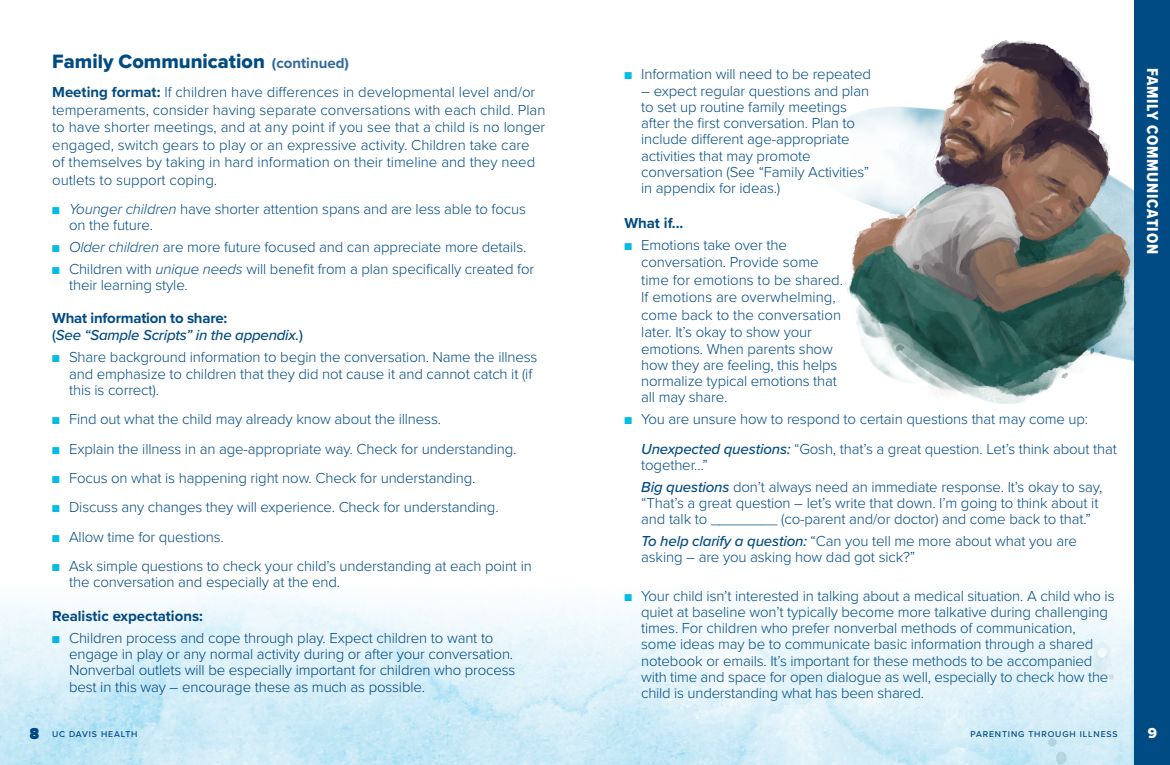
<style>
.page{position:relative;width:1170px;height:765px;background:#fff}
.page>*{position:absolute;margin:0;border:0;box-sizing:border-box;transform-origin:0 0}
.t1{font:20px "Proxima Nova Extrabld";color:#004b84}
.t2{font:16.25px "Proxima Nova Cond Extrabld";letter-spacing:.05em;color:#fff}
.t3{font:300 15px/16.2px "Proxima Nova";letter-spacing:-.01em;color:#004b84}
.t4{font:italic 500 15px/17.5px "Proxima Nova";letter-spacing:-.015em;color:#004b84}
.t5{font:700 15px "Proxima Nova";color:#004b84}
.t6{font:15px "Proxima Nova Extrabld";color:#fff}
.t7{font:15px "Proxima Nova Extrabld";color:#004b84}
.t8{font:500 8.75px "Proxima Nova";letter-spacing:.1em;color:#004b84}
.s1{font-family:"Proxima Nova";font-weight:700;font-size:15px;color:#31689d}
.s2{font-weight:700}
.s3{color:#02bce8}
.s4{font-style:italic}
.s5{font-weight:700;font-style:normal}
.s6{font-style:normal}
.s7{font-weight:500;font-style:italic}
</style>
<div class="page">
<img style="left:842px;top:17px;width:293px;height:403px">
<img style="left:0;top:582px;width:1135px;height:183px">
<div style="left:1135px;top:0;width:35px;height:765px;background:#004b84"></div>
<p class="t7" style="left:30px;top:722px;width:11px">8</p>
<h1 class="t1" style="left:52px;top:46px;width:298px">Family Communication <span class="s1">(continued)</span></h1>
<p class="t3" style="left:52px;top:83px;width:495px;line-height:17.5px"><span class="s2">Meeting format:</span> If children have differences in developmental level and/or temperaments, consider having separate conversations with each child. Plan to have shorter meetings, and at any point if you see that a child is no longer engaged, switch gears to play or an expressive activity. Children take care of themselves by taking in hard information on their timeline and they need outlets to support coping.</p>
<p class="t3" style="left:69px;top:200px;width:458px;text-indent:-17px"><span class="s3">■</span> <span class="s4">Younger children</span> have shorter attention spans and are less able to focus on the future.</p>
<p class="t3" style="left:52px;top:238px;width:476px"><span class="s3">■</span> <span class="s4">Older children</span> are more future focused and can appreciate more details.</p>
<p class="t3" style="left:69px;top:260px;width:467px;text-indent:-17px"><span class="s3">■</span> Children with <span class="s4">unique needs</span> will benefit from a plan specifically created for their learning style.</p>
<p class="t4" style="left:52px;top:309px;width:252px"><span class="s5">What information to share:<br></span><span class="s6">(</span>See “Sample Scripts” in the appendix.<span class="s6">)</span></p>
<p class="t3" style="left:69px;top:348px;width:470px;text-indent:-17px"><span class="s3">■</span> Share background information to begin the conversation. Name the illness and emphasize to children that they did not cause it and cannot catch it (if this is correct).</p>
<p class="t3" style="left:52px;top:410px;width:390px"><span class="s3">■</span> Find out what the child may already know about the illness.</p>
<p class="t3" style="left:52px;top:440px;width:466px"><span class="s3">■</span> Explain the illness in an age-appropriate way. Check for understanding.</p>
<p class="t3" style="left:52px;top:469px;width:425px"><span class="s3">■</span> Focus on what is happening right now. Check for understanding.</p>
<p class="t3" style="left:52px;top:498px;width:448px"><span class="s3">■</span> Discuss any changes they will experience. Check for understanding.</p>
<p class="t3" style="left:52px;top:528px;width:173px"><span class="s3">■</span> Allow time for questions.</p>
<p class="t3" style="left:69px;top:557px;width:464px;text-indent:-17px"><span class="s3">■</span> Ask simple questions to check your child’s understanding at each point in the conversation and especially at the end.</p>
<p class="t5" style="left:52px;top:605px;width:152px">Realistic expectations:</p>
<p class="t3" style="left:69px;top:629px;width:448px;text-indent:-17px"><span class="s3">■</span> Children process and cope through play. Expect children to want to engage in play or any normal activity during or after your conversation.<br>Nonverbal outlets will be especially important for children who process best in this way – encourage these as much as possible.</p>
<p class="t3" style="left:624px;top:65px;width:248px"><span class="s3">■</span> Information will need to be repeated</p>
<p class="t3" style="left:641px;top:82px;width:230px">– expect regular questions and plan to set up routine family meetings after the first conversation. Plan to include different age-appropriate activities that may promote conversation (See “Family Activities” in appendix for ideas.)</p>
<p class="t5" style="left:624px;top:212px;width:61px">What if...</p>
<p class="t3" style="left:641px;top:236px;width:203px;line-height:17px;text-indent:-17px"><span class="s3">■</span> Emotions take over the conversation. Provide some time for emotions to be shared.<br>If emotions are overwhelming, come back to the conversation later. It’s okay to show your emotions. When parents show how they are feeling, this helps normalize typical emotions that all may share.</p>
<p class="t3" style="left:641px;top:404px;width:477px;line-height:29.4px;text-indent:-17px"><span class="s3">■</span> You are unsure how to respond to certain questions that may come up:<br><span class="s7">Unexpected questions:</span> “Gosh, that’s a great question. Let’s think about that</p>
<p class="t3" style="left:641px;top:453px;width:463px;line-height:21.9px">together…”<br><span class="s7">Big questions</span> don’t always need an immediate response. It’s okay to say,</p>
<p class="t3" style="left:641px;top:494px;width:459px">“That’s a great question – let’s write that down. I’m going to think about it and talk to ________ (co-parent and/or doctor) and come back to that.”</p>
<p class="t3" style="left:641px;top:532px;width:437px"><span class="s7">To help clarify a question:</span> “Can you tell me more about what you are asking – are you asking how dad got sick?”</p>
<p class="t3" style="left:641px;top:587px;width:475px;text-indent:-17px"><span class="s3">■</span> Your child isn’t interested in talking about a medical situation. A child who is quiet at baseline won’t typically become more talkative during challenging times. For children who prefer nonverbal methods of communication, some ideas may be to communicate basic information through a shared notebook or emails. It’s important for these methods to be accompanied with time and space for open dialogue as well, especially to check how the child is understanding what has been shared.</p>
<p class="t8" style="left:52px;top:728px;width:87px">UC DAVIS HEALTH</p>
<p class="t8" style="left:971px;top:728px;width:149px">PARENTING THROUGH ILLNESS</p>
<p class="t2" style="left:1165px;top:67px;width:188px;rotate:90deg">FAMILY COMMUNICATION</p>
<p class="t6" style="left:1148px;top:722px;width:11px">9</p>
</div>
